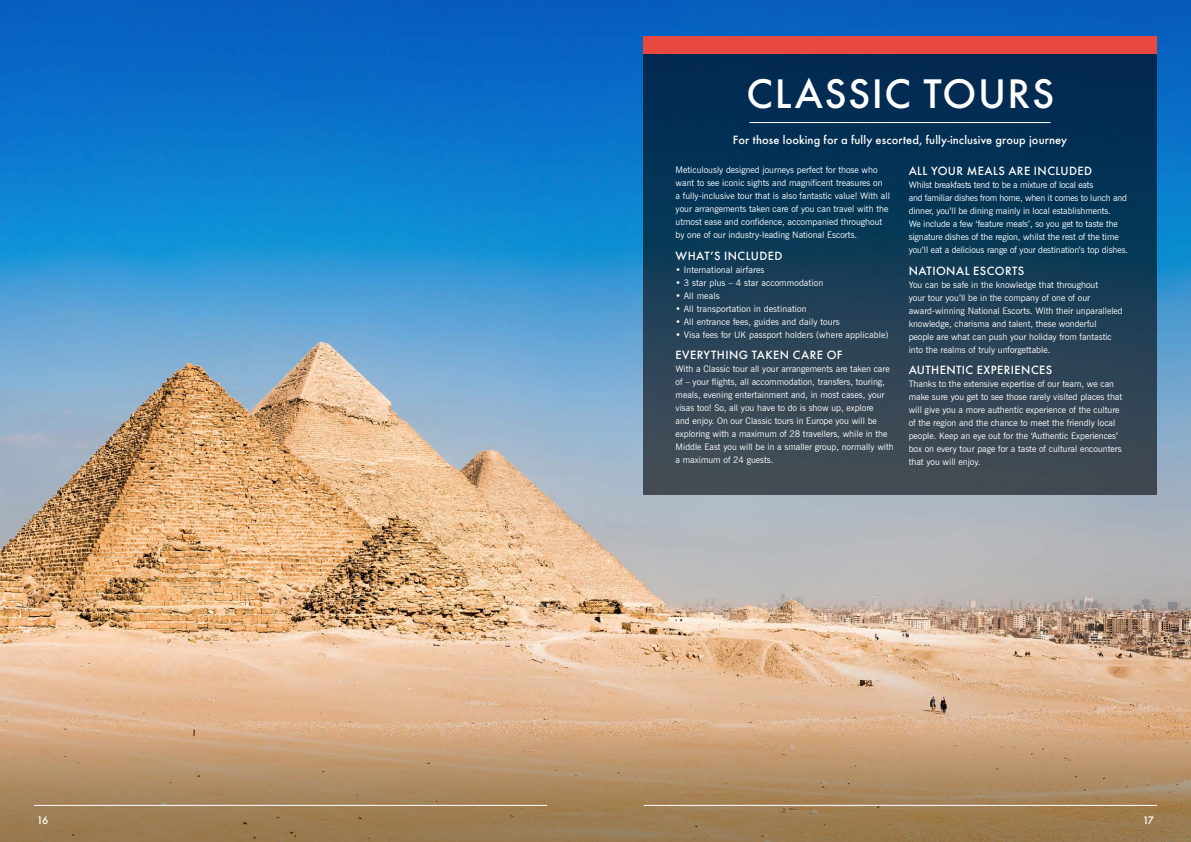
<style>
.page{position:relative;width:1191px;height:842px;background:#fff}
.page>*{position:absolute;margin:0;border:0;box-sizing:border-box;transform-origin:0 0}
.t1{font:500 38px "Futura";letter-spacing:.04em;color:#fff}
.TOUR_STYLE_sub_heading{font:500 11px "Futura";letter-spacing:.04em;color:#fff}
.TabTitle{font:500 11px "Futura";letter-spacing:.01em;color:#fff}
.t2{font:500 10px "Futura";color:#fff}
.TOUR_STYLE_intro_body_copy{font:9px/13px "News Gothic BT";color:#fff}
</style>
<div class="page">
<img style="left:0;top:0;width:1191px;height:727px">
<svg style="left:0;top:727px;width:1191px;height:115px;background:#b18d64"></svg>
<svg style="left:643px;top:54px;width:514px;height:440px;background:#1a3b54"></svg>
<div style="left:643px;top:37px;width:514px;height:17px;background:#e74840"></div>
<hr style="left:749px;top:122px;width:301px;height:1px;background:#fff">
<hr style="left:643px;top:805px;width:514px;height:1px;background:#fff">
<hr style="left:34px;top:805px;width:513px;height:1px;background:#fff">
<p class="t2" style="left:37px;top:813px;width:13px">16</p>
<p class="t1" style="left:746px;top:68px;width:309px">CLASSIC TOURS</p>
<p class="TabTitle" style="left:733px;top:133px;width:336px">For those looking for a fully escorted, fully-inclusive group journey</p>
<p class="TOUR_STYLE_intro_body_copy" style="left:675px;top:163px;width:216px">Meticulously designed journeys perfect for those who want to see iconic sights and magnificent treasures on<br>a fully-inclusive tour that is also fantastic value! With all your arrangements taken care of you can travel with the utmost ease and confidence, accompanied throughout by one of our industry-leading National Escorts.</p>
<p class="TOUR_STYLE_sub_heading" style="left:675px;top:248px;width:108px">WHAT’S INCLUDED</p>
<p class="TOUR_STYLE_intro_body_copy" style="left:675px;top:263px;width:90px">• International airfares</p>
<p class="TOUR_STYLE_intro_body_copy" style="left:675px;top:276px;width:149px">• 3 star plus – 4 star accommodation</p>
<p class="TOUR_STYLE_intro_body_copy" style="left:675px;top:289px;width:45px">• All meals</p>
<p class="TOUR_STYLE_intro_body_copy" style="left:675px;top:302px;width:132px">• All transportation in destination</p>
<p class="TOUR_STYLE_intro_body_copy" style="left:675px;top:315px;width:166px">• All entrance fees, guides and daily tours</p>
<p class="TOUR_STYLE_intro_body_copy" style="left:675px;top:328px;width:214px">• Visa fees for UK passport holders (where applicable)</p>
<p class="TOUR_STYLE_sub_heading" style="left:675px;top:347px;width:168px">EVERYTHING TAKEN CARE OF</p>
<p class="TOUR_STYLE_intro_body_copy" style="left:675px;top:362px;width:220px">With a Classic tour all your arrangements are taken care of – your flights, all accommodation, transfers, touring, meals, evening entertainment and, in most cases, your visas too! So, all you have to do is show up, explore<br>and enjoy. On our Classic tours in Europe you will be exploring with a maximum of 28 travellers, while in the Middle East you will be in a smaller group, normally with a maximum of 24 guests.</p>
<p class="TOUR_STYLE_sub_heading" style="left:908px;top:164px;width:185px">ALL YOUR MEALS ARE INCLUDED</p>
<p class="TOUR_STYLE_intro_body_copy" style="left:908px;top:179px;width:221px">Whilst breakfasts tend to be a mixture of local eats<br>and familiar dishes from home, when it comes to lunch and dinner, you’ll be dining mainly in local establishments.<br>We include a few ‘feature meals’, so you get to taste the signature dishes of the region, whilst the rest of the time you’ll eat a delicious range of your destination’s top dishes.</p>
<p class="TOUR_STYLE_sub_heading" style="left:908px;top:263px;width:117px">NATIONAL ESCORTS</p>
<p class="TOUR_STYLE_intro_body_copy" style="left:908px;top:278px;width:216px">You can be safe in the knowledge that throughout<br>your tour you’ll be in the company of one of our award-winning National Escorts. With their unparalleled knowledge, charisma and talent, these wonderful people are what can push your holiday from fantastic into the realms of truly unforgettable.</p>
<p class="TOUR_STYLE_sub_heading" style="left:908px;top:363px;width:145px">AUTHENTIC EXPERIENCES</p>
<p class="TOUR_STYLE_intro_body_copy" style="left:908px;top:378px;width:215px">Thanks to the extensive expertise of our team, we can make sure you get to see those rarely visited places that will give you a more authentic experience of the culture of the region and the chance to meet the friendly local people. Keep an eye out for the ‘Authentic Experiences’ box on every tour page for a taste of cultural encounters that you will enjoy.</p>
<p class="t2" style="left:1142px;top:813px;width:13px">17</p>
</div>
